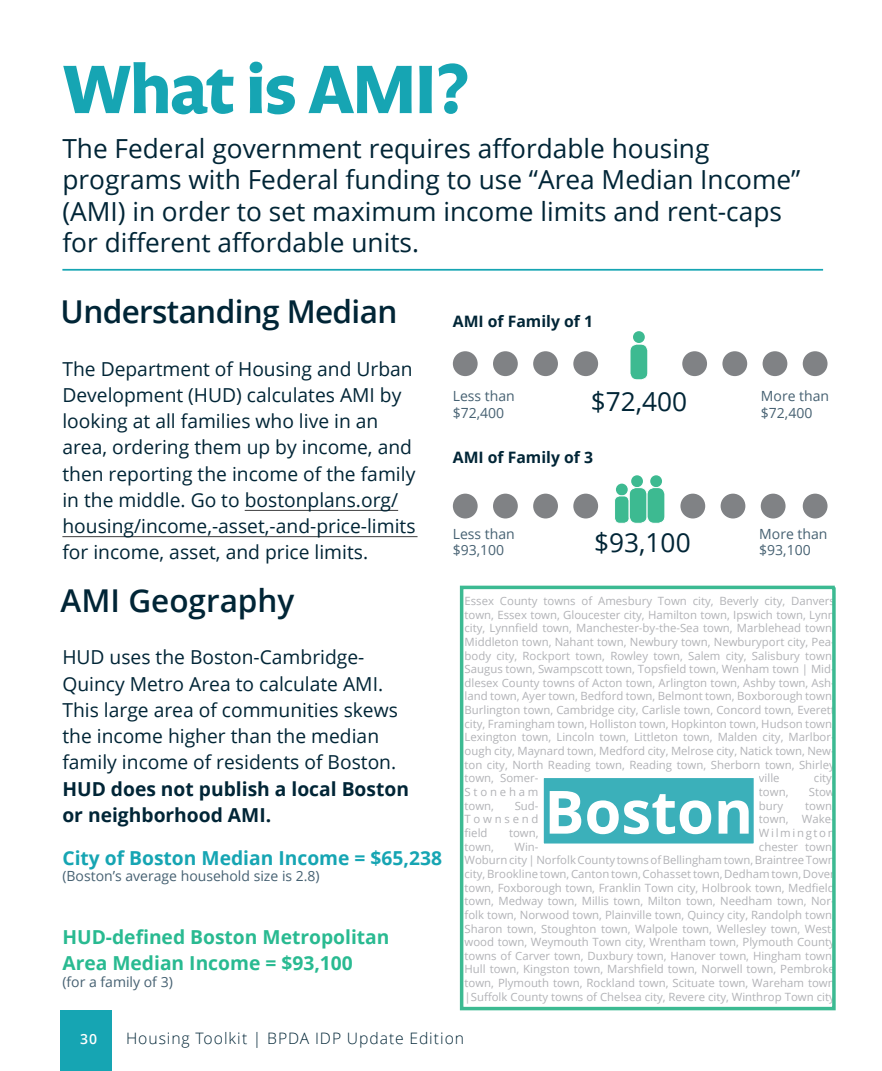
<style>
.page{position:relative;width:882px;height:1071px;background:#fff}
.page>*{position:absolute;margin:0;border:0;box-sizing:border-box;transform-origin:0 0}
.t1{font:700 70px "Legato OT";letter-spacing:-.02em;color:#16a5b3}
.Title_copy{font:700 59.68px "Open Sans";color:#fff}
.t2{font:600 31.5px "Open Sans";letter-spacing:-.02em;color:#002536}
.t3{font:600 31.5px "Open Sans";color:#002536}
.Bigger_body_text__11{font:26.25px/31.5px "Open Sans";color:#002536}
.Subheader_copy{font:26.25px "Open Sans";color:#002536}
.Body_Text_-_11{font:19.25px/26.2px "Open Sans";color:#002536}
.Bigger_body_text__11-2{font:700 19.25px/26.2px "Open Sans";color:#29ba91}
.Bigger_body_text__11-3{font:700 19.25px "Open Sans";color:#16a5b3}
.t4{font:300 15.75px "Open Sans";letter-spacing:.06em;color:#002536}
.Body_Text__no_before{font:700 15.75px "Open Sans";color:#002536}
.Text_-_8_copy{font:14px/16.8px "Open Sans";color:#466172}
.t5{font:600 14px "Open Sans";color:#fff}
.Text_-_8_copy-2{font:11.38px/13.7px "Open Sans";color:#b2b3b7;text-align:justify}
.Text_-_8_copy-3{font:11.38px "Open Sans";letter-spacing:.145em;color:#b2b3b7}
.Text_-_8_copy-4{font:11.38px "Open Sans";letter-spacing:.245em;color:#b2b3b7}
.Text_-_8_copy-5{font:11.38px "Open Sans";letter-spacing:.24em;color:#b2b3b7}
.s1{font-weight:700}
</style>
<div class="page">
<div style="left:61px;top:1010px;width:51px;height:61px;background:#16a5b3"></div>
<hr style="left:245px;top:510px;width:153px;height:1px;background:#3e3e3f">
<hr style="left:62px;top:536px;width:356px;height:1px;background:#3e3e3f">
<div style="left:493px;top:494px;width:25px;height:25px;background:#808285;border-radius:50%"></div>
<div style="left:493px;top:351px;width:25px;height:25px;background:#808285;border-radius:50%"></div>
<div style="left:722px;top:351px;width:25px;height:25px;background:#808285;border-radius:50%"></div>
<div style="left:721px;top:494px;width:24px;height:25px;background:#808285;border-radius:50%"></div>
<div style="left:533px;top:494px;width:25px;height:25px;background:#808285;border-radius:50%"></div>
<div style="left:533px;top:351px;width:25px;height:25px;background:#808285;border-radius:50%"></div>
<div style="left:763px;top:351px;width:24px;height:25px;background:#808285;border-radius:50%"></div>
<div style="left:761px;top:494px;width:25px;height:25px;background:#808285;border-radius:50%"></div>
<div style="left:803px;top:494px;width:25px;height:25px;background:#808285;border-radius:50%"></div>
<div style="left:803px;top:351px;width:25px;height:25px;background:#808285;border-radius:50%"></div>
<div style="left:573px;top:494px;width:25px;height:25px;background:#808285;border-radius:50%"></div>
<div style="left:573px;top:351px;width:25px;height:25px;background:#808285;border-radius:50%"></div>
<div style="left:453px;top:494px;width:25px;height:25px;background:#808285;border-radius:50%"></div>
<div style="left:453px;top:351px;width:25px;height:25px;background:#808285;border-radius:50%"></div>
<div style="left:682px;top:351px;width:25px;height:25px;background:#808285;border-radius:50%"></div>
<div style="left:680px;top:494px;width:25px;height:25px;background:#808285;border-radius:50%"></div>
<div style="left:633px;top:331px;width:12px;height:12px;background:#3dba91;border-radius:50%"></div>
<div style="left:630px;top:344px;width:18px;height:36px;background:#3dba91;border-radius:7px"></div>
<div style="left:630px;top:344px;width:18px;height:36px;border:1px solid #fff;border-radius:7px"></div>
<div style="left:616px;top:484px;width:12px;height:11px;background:#3dba91;border-radius:50%"></div>
<div style="left:631px;top:475px;width:12px;height:12px;background:#3dba91;border-radius:50%"></div>
<div style="left:650px;top:475px;width:12px;height:12px;background:#3dba91;border-radius:50%"></div>
<div style="left:615px;top:496px;width:14px;height:27px;background:#3dba91;border-radius:5px"></div>
<div style="left:614px;top:495px;width:16px;height:29px;border:1px solid #fff;border-radius:5px"></div>
<div style="left:629px;top:488px;width:18px;height:35px;background:#3dba91;border-radius:7px"></div>
<div style="left:629px;top:487px;width:19px;height:37px;border:1px solid #fff;border-radius:7px"></div>
<div style="left:647px;top:488px;width:18px;height:35px;background:#3dba91;border-radius:7px"></div>
<div style="left:647px;top:487px;width:18px;height:37px;border:1px solid #fff;border-radius:7px"></div>
<svg style="left:459px;top:585px;width:377px;height:426px"></svg>
<hr style="left:62px;top:269px;width:761px;height:2px;background:#16a5b3">
<p class="t1" style="left:62px;top:49px;width:409px">What is AMI?</p>
<p class="Bigger_body_text__11" style="left:62px;top:132px;width:740px">The Federal government requires affordable housing programs with Federal funding to use “Area Median Income” (AMI) in order to set maximum income limits and rent-caps for different affordable units.</p>
<p class="t2" style="left:61px;top:290px;width:338px">Understanding Median</p>
<p class="Body_Text__no_before" style="left:453px;top:310px;width:142px">AMI of Family of 1</p>
<p class="Body_Text_-_11" style="left:62px;top:355px;width:355px">The Department of Housing and Urban Development (HUD) calculates AMI by looking at all families who live in an area, ordering them up by income, and then reporting the income of the family in the middle. Go to bostonplans.org/ housing/income,-asset,-and-price-limits for income, asset, and price limits.</p>
<p class="t3" style="left:61px;top:579px;width:235px">AMI Geography</p>
<p class="Body_Text_-_11" style="left:62px;top:644px;width:348px">HUD uses the Boston-Cambridge-<br>Quincy Metro Area to calculate AMI.<br>This large area of communities skews the income higher than the median family income of residents of Boston.<br><span class="s1">HUD does not publish a local Boston or neighborhood AMI.</span></p>
<p class="Bigger_body_text__11-3" style="left:62px;top:844px;width:381px">City of Boston Median Income = $65,238</p>
<p class="Text_-_8_copy" style="left:62px;top:868px;width:259px">(Boston’s average household size is 2.8)</p>
<p class="Bigger_body_text__11-2" style="left:62px;top:923px;width:329px">HUD-defined Boston Metropolitan<br>Area Median Income = $93,100</p>
<p class="Text_-_8_copy" style="left:62px;top:973px;width:112px">(for a family of 3)</p>
<p class="Text_-_8_copy" style="left:453px;top:387px;width:64px">Less than $72,400</p>
<p class="Subheader_copy" style="left:591px;top:383px;width:98px">$72,400</p>
<p class="Body_Text__no_before" style="left:453px;top:446px;width:142px">AMI of Family of 3</p>
<p class="Text_-_8_copy" style="left:761px;top:387px;width:70px">More than $72,400</p>
<p class="Text_-_8_copy" style="left:453px;top:525px;width:64px">Less than $93,100</p>
<p class="Subheader_copy" style="left:594px;top:524px;width:98px">$93,100</p>
<p class="Text_-_8_copy" style="left:759px;top:525px;width:70px">More than $93,100</p>
<p class="Text_-_8_copy-2" style="left:465px;top:594px;width:372px">Essex County towns of Amesbury Town city, Beverly city, Danvers town, Essex town, Gloucester city, Hamilton town, Ipswich town, Lynn city, Lynnfield town, Manchester-by-the-Sea town, Marblehead town, Middleton town, Nahant town, Newbury town, Newburyport city, Pea&shy;body city, Rockport town, Rowley town, Salem city, Salisbury town, Saugus town, Swampscott town, Topsfield town, Wenham town | Mid&shy;dlesex County towns of Acton town, Arlington town, Ashby town, Ash&shy;land town, Ayer town, Bedford town, Belmont town, Boxborough town, Burlington town, Cambridge city, Carlisle town, Concord town, Everett city, Framingham town, Holliston town, Hopkinton town, Hudson town, Lexington town, Lincoln town, Littleton town, Malden city, Marlbor&shy;ough city, Maynard town, Medford city, Melrose city, Natick town, New&shy;ton city, North Reading town, Reading town, Sherborn town, Shirley town, Somer-</p>
<p class="Text_-_8_copy-2" style="left:759px;top:771px;width:22px">ville</p>
<p class="Text_-_8_copy-2" style="left:814px;top:771px;width:22px">city,</p>
<p class="Text_-_8_copy-4" style="left:465px;top:784px;width:75px">Stoneham</p>
<p class="Text_-_8_copy-2" style="left:759px;top:785px;width:31px">town,</p>
<p class="Text_-_8_copy-2" style="left:809px;top:785px;width:27px">Stow</p>
<p class="Text_-_8_copy-2" style="left:465px;top:798px;width:31px">town,</p>
<p class="Text_-_8_copy-2" style="left:515px;top:798px;width:25px">Sud-</p>
<p class="Text_-_8_copy-2" style="left:759px;top:798px;width:26px">bury</p>
<p class="Text_-_8_copy-2" style="left:805px;top:798px;width:31px">town,</p>
<p class="Text_-_8_copy-5" style="left:465px;top:811px;width:75px">Townsend</p>
<p class="Text_-_8_copy-2" style="left:759px;top:812px;width:77px">town, Wake-</p>
<p class="Text_-_8_copy-2" style="left:465px;top:826px;width:24px">field</p>
<p class="Text_-_8_copy-2" style="left:509px;top:826px;width:31px">town,</p>
<p class="Text_-_8_copy-3" style="left:759px;top:825px;width:77px">Wilmington</p>
<p class="Text_-_8_copy-2" style="left:465px;top:839px;width:31px">town,</p>
<p class="Text_-_8_copy-2" style="left:515px;top:839px;width:26px">Win-</p>
<p class="Title_copy" style="left:544px;top:770px;width:210px">Boston</p>
<p class="Text_-_8_copy-2" style="left:465px;top:839px;width:372px;text-indent:294px">chester town, Woburn city | Norfolk County towns of Bellingham town, Braintree Town city, Brookline town, Canton town, Cohasset town, Dedham town, Dover town, Foxborough town, Franklin Town city, Holbrook town, Medfield town, Medway town, Millis town, Milton town, Needham town, Nor&shy;folk town, Norwood town, Plainville town, Quincy city, Randolph town, Sharon town, Stoughton town, Walpole town, Wellesley town, West&shy;wood town, Weymouth Town city, Wrentham town, Plymouth County towns of Carver town, Duxbury town, Hanover town, Hingham town, Hull town, Kingston town, Marshfield town, Norwell town, Pembroke town, Plymouth town, Rockland town, Scituate town, Wareham town |Suffolk County towns of Chelsea city, Revere city, Winthrop Town city</p>
<p class="t5" style="left:80px;top:1029px;width:19px">30</p>
<h3 class="t4" style="left:126px;top:1027px;width:340px">Housing Toolkit | BPDA IDP Update Edition</h3>
</div>
